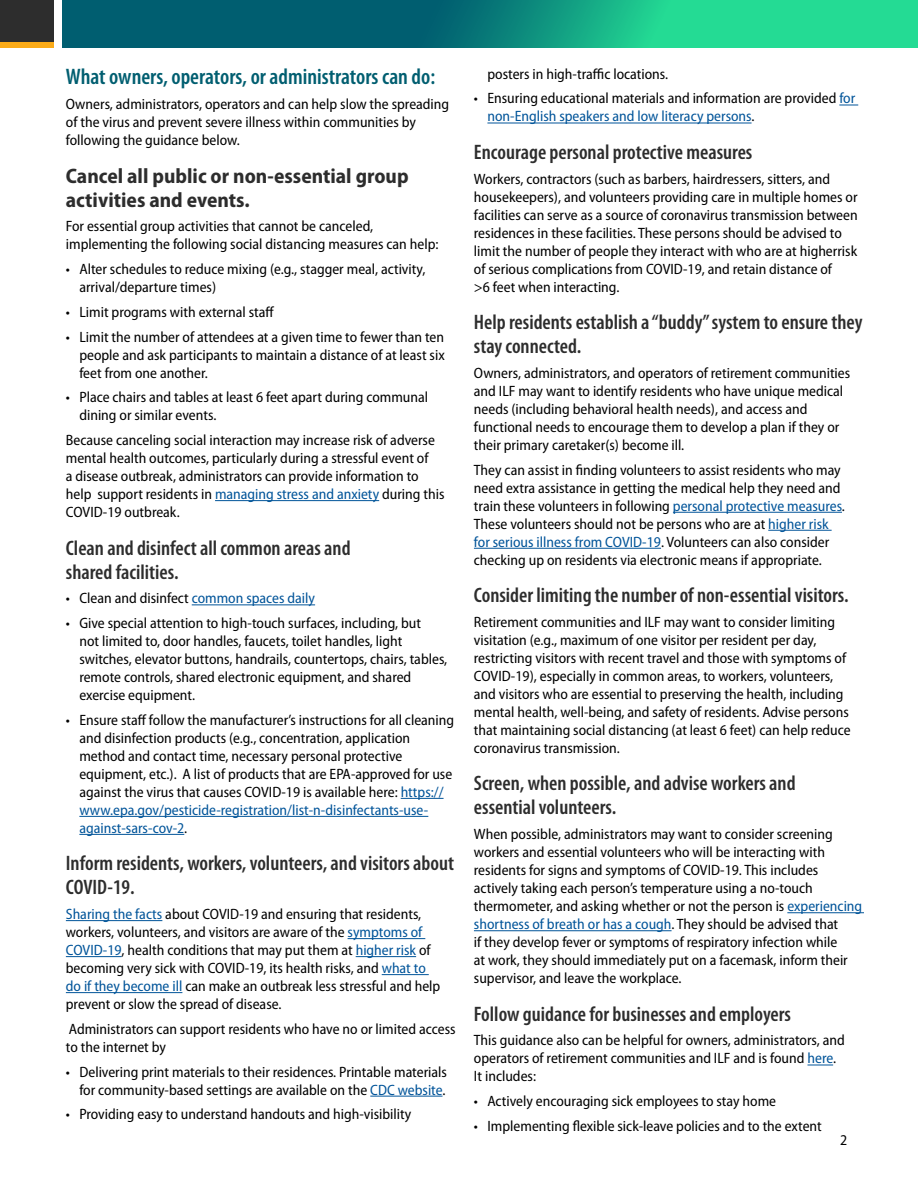
<style>
.page{position:relative;width:918px;height:1188px;background:#fff}
.page>*{position:absolute;margin:0;border:0;box-sizing:border-box;transform-origin:0 0}
.H2_headers__with_mai{font:600 condensed 22.5px "Myriad Pro";color:#005e70}
.t1{font:600 condensed 21px/24px "Myriad Pro";color:#2d2d2d}
.t2{font:700 semi-condensed 21px/24px "Myriad Pro";color:#2d2d2d}
.p_myriad{font:semi-condensed 15px/18px "Myriad Pro";color:#000}
.L1_myriad_list_bulle{font:semi-condensed 15px/18px "Myriad Pro";color:#000}
.s1{color:#005499}
</style>
<div class="page">
<div style="left:0;top:41px;width:54px;height:7px;background:#fbab18"></div>
<div style="left:0;top:0;width:54px;height:41px;background:#2d2d2d"></div>
<svg style="left:62px;top:0;width:856px;height:47px"></svg>
<hr style="left:215px;top:500px;width:164px;height:1px;background:#005499">
<hr style="left:192px;top:604px;width:123px;height:1px;background:#005499">
<hr style="left:401px;top:798px;width:43px;height:1px;background:#005499">
<hr style="left:79px;top:816px;width:349px;height:1px;background:#005499">
<hr style="left:79px;top:834px;width:105px;height:1px;background:#005499">
<hr style="left:66px;top:920px;width:96px;height:1px;background:#005499">
<hr style="left:348px;top:938px;width:77px;height:1px;background:#005499">
<hr style="left:66px;top:956px;width:56px;height:1px;background:#005499">
<hr style="left:356px;top:956px;width:60px;height:1px;background:#005499">
<hr style="left:382px;top:974px;width:47px;height:1px;background:#005499">
<hr style="left:66px;top:992px;width:116px;height:1px;background:#005499">
<hr style="left:370px;top:1096px;width:73px;height:1px;background:#005499">
<svg style="left:839px;top:105px;width:19px;height:1px"></svg>
<hr style="left:487px;top:123px;width:265px;height:1px;background:#005499">
<hr style="left:673px;top:512px;width:169px;height:1px;background:#005499">
<hr style="left:768px;top:530px;width:64px;height:1px;background:#005499">
<hr style="left:474px;top:548px;width:187px;height:1px;background:#005499">
<hr style="left:787px;top:912px;width:77px;height:1px;background:#005499">
<hr style="left:474px;top:930px;width:198px;height:1px;background:#005499">
<svg style="left:807px;top:1065px;width:26px;height:1px"></svg>
<h2 class="H2_headers__with_mai" style="left:66px;top:65px;width:371px">What owners, operators, or administrators can do:</h2>
<p class="p_myriad" style="left:66px;top:95px;width:385px">Owners, administrators, operators and can help slow the spreading of the virus and prevent severe illness within communities by following the guidance below.</p>
<h3 class="t2" style="left:66px;top:164px;width:344px">Cancel all public or non-essential group activities and events.</h3>
<p class="p_myriad" style="left:66px;top:218px;width:374px">For essential group activities that cannot be canceled, implementing the following social distancing measures can help:</p>
<p class="L1_myriad_list_bulle" style="left:79px;top:260px;width:348px;text-indent:-14px">• Alter schedules to reduce mixing (e.g., stagger meal, activity, arrival/departure times)</p>
<p class="L1_myriad_list_bulle" style="left:66px;top:303px;width:210px">• Limit programs with external staff</p>
<p class="L1_myriad_list_bulle" style="left:79px;top:328px;width:367px;text-align:justify;text-indent:-14px">• Limit the number of attendees at a given time to fewer than ten people and ask participants to maintain a distance of at least six feet from one another.</p>
<p class="L1_myriad_list_bulle" style="left:79px;top:389px;width:350px;text-indent:-14px">• Place chairs and tables at least 6 feet apart during communal dining or similar events.</p>
<p class="p_myriad" style="left:66px;top:431px;width:380px">Because canceling social interaction may increase risk of adverse mental health outcomes, particularly during a stressful event of<br>a disease outbreak, administrators can provide information to help support residents in <span class="s1">managing stress and anxiety</span> during this COVID-19 outbreak.</p>
<h3 class="t1" style="left:66px;top:536px;width:286px">Clean and disinfect all common areas and shared facilities.</h3>
<p class="L1_myriad_list_bulle" style="left:66px;top:590px;width:251px">• Clean and disinfect <span class="s1">common spaces daily</span></p>
<p class="L1_myriad_list_bulle" style="left:79px;top:614px;width:369px;text-indent:-14px">• Give special attention to high-touch surfaces, including, but<br>not limited to, door handles, faucets, toilet handles, light switches, elevator buttons, handrails, countertops, chairs, tables, remote controls, shared electronic equipment, and shared exercise equipment.</p>
<p class="L1_myriad_list_bulle" style="left:79px;top:711px;width:376px;text-indent:-14px">• Ensure staff follow the manufacturer’s instructions for all cleaning and disinfection products (e.g., concentration, application method and contact time, necessary personal protective equipment, etc.). A list of products that are EPA-approved for use against the virus that causes COVID-19 is available here: <span class="s1">https:// www.epa.gov/pesticide-registration/list-n-disinfectants-use&shy;against-sars-cov-2</span>.</p>
<h3 class="t1" style="left:66px;top:852px;width:390px">Inform residents, workers, volunteers, and visitors about<br>COVID-19.</h3>
<p class="p_myriad" style="left:66px;top:905px;width:376px"><span class="s1">Sharing the facts</span> about COVID-19 and ensuring that residents, workers, volunteers, and visitors are aware of the <span class="s1">symptoms of COVID-19</span>, health conditions that may put them at <span class="s1">higher risk</span> of becoming very sick with COVID-19, its health risks, and <span class="s1">what to do if they become ill</span> can make an outbreak less stressful and help prevent or slow the spread of disease.</p>
<p class="p_myriad" style="left:66px;top:1020px;width:391px">Administrators can support residents who have no or limited access to the internet by</p>
<p class="L1_myriad_list_bulle" style="left:66px;top:1063px;width:383px;text-align:right">• Delivering print materials to their residences. Printable materials for community-based settings are available on the <span class="s1">CDC website</span>.</p>
<p class="L1_myriad_list_bulle" style="left:66px;top:1106px;width:347px">• Providing easy to understand handouts and high-visibility</p>
<p class="L1_myriad_list_bulle" style="left:487px;top:65px;width:182px">posters in high-traffic locations.</p>
<p class="L1_myriad_list_bulle" style="left:487px;top:90px;width:369px;text-indent:-14px">• Ensuring educational materials and information are provided <span class="s1">for non-English speakers and low literacy persons</span>.</p>
<h3 class="t1" style="left:474px;top:140px;width:280px">Encourage personal protective measures</h3>
<p class="p_myriad" style="left:474px;top:170px;width:385px">Workers, contractors (such as barbers, hairdressers, sitters, and housekeepers), and volunteers providing care in multiple homes or facilities can serve as a source of coronavirus transmission between residences in these facilities. These persons should be advised to limit the number of people they interact with who are at higherrisk of serious complications from COVID-19, and retain distance of<br>&gt;6 feet when interacting.</p>
<h3 class="t1" style="left:474px;top:311px;width:390px">Help residents establish a “buddy” system to ensure they stay connected.</h3>
<p class="p_myriad" style="left:474px;top:364px;width:378px">Owners, administrators, and operators of retirement communities and ILF may want to identify residents who have unique medical needs (including behavioral health needs), and access and functional needs to encourage them to develop a plan if they or their primary caretaker(s) become ill.</p>
<p class="p_myriad" style="left:474px;top:461px;width:373px">They can assist in finding volunteers to assist residents who may need extra assistance in getting the medical help they need and train these volunteers in following <span class="s1">personal protective measures</span>.<br>These volunteers should not be persons who are at <span class="s1">higher risk for serious illness from COVID-19</span>. Volunteers can also consider checking up on residents via electronic means if appropriate.</p>
<h3 class="t1" style="left:474px;top:584px;width:376px">Consider limiting the number of non-essential visitors.</h3>
<p class="p_myriad" style="left:474px;top:613px;width:378px">Retirement communities and ILF may want to consider limiting visitation (e.g., maximum of one visitor per resident per day, restricting visitors with recent travel and those with symptoms of COVID-19), especially in common areas, to workers, volunteers, and visitors who are essential to preserving the health, including mental health, well-being, and safety of residents. Advise persons that maintaining social distancing (at least 6 feet) can help reduce coronavirus transmission.</p>
<h3 class="t1" style="left:474px;top:772px;width:323px">Screen, when possible, and advise workers and essential volunteers.</h3>
<p class="p_myriad" style="left:474px;top:826px;width:390px">When possible, administrators may want to consider screening workers and essential volunteers who will be interacting with residents for signs and symptoms of COVID-19. This includes actively taking each person’s temperature using a no-touch thermometer, and asking whether or not the person is <span class="s1">experiencing shortness of breath or has a cough</span>. They should be advised that<br>if they develop fever or symptoms of respiratory infection while<br>at work, they should immediately put on a facemask, inform their supervisor, and leave the workplace.</p>
<h3 class="t1" style="left:474px;top:1002px;width:319px">Follow guidance for businesses and employers</h3>
<p class="p_myriad" style="left:474px;top:1032px;width:373px">This guidance also can be helpful for owners, administrators, and operators of retirement communities and ILF and is found <span class="s1">here</span>.<br>It includes:</p>
<p class="L1_myriad_list_bulle" style="left:474px;top:1093px;width:304px">• Actively encouraging sick employees to stay home</p>
<p class="L1_myriad_list_bulle" style="left:474px;top:1117px;width:349px">• Implementing flexible sick-leave policies and to the extent</p>
<p class="p_myriad" style="left:840px;top:1132px;width:9px">2</p>
</div>
